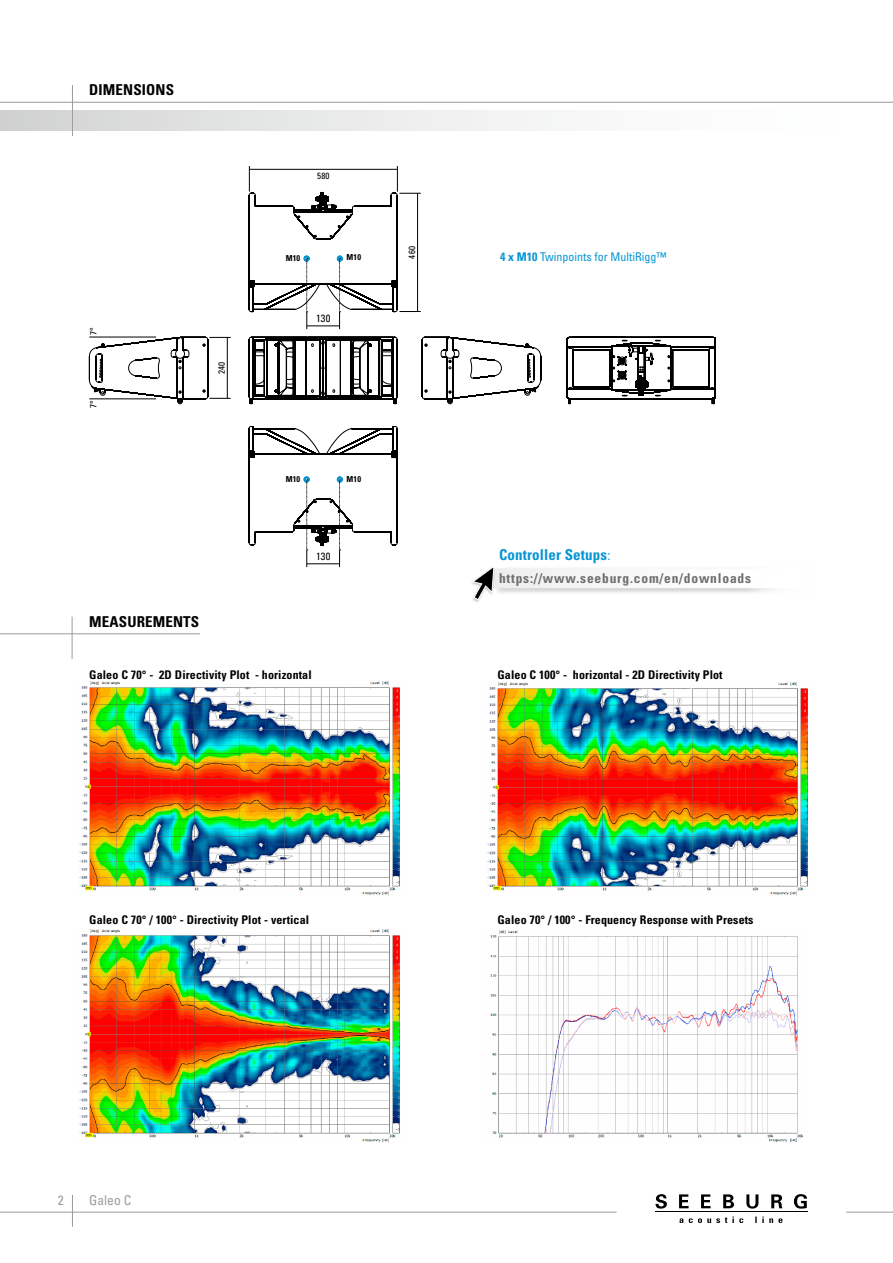
<style>
.page{position:relative;width:893px;height:1263px;background:#fff}
.page>*{position:absolute;margin:0;border:0;box-sizing:border-box;transform-origin:0 0}
.t1{font:700 condensed 15px "Univers";letter-spacing:.01em;color:#000}
.t2{font:700 condensed 15px "Univers";letter-spacing:.01em;color:#0795d4}
.t3{font:700 condensed 13.5px "Univers";letter-spacing:.06em;color:#6e6e6e}
.t4{font:condensed 13.5px "Univers";color:#9c9c9d}
.t5{font:700 condensed 12px "Univers";letter-spacing:.01em;color:#000}
.t6{font:condensed 12px "Univers";color:#0795d4}
.t7{font:condensed 10.5px "Univers";letter-spacing:.02em;color:#000}
.t8{font:condensed 9px "Univers LT";letter-spacing:.02em;color:#000}
.t9{font:700 condensed 8.25px "Univers";letter-spacing:.02em;color:#000}
.s1{font-weight:700}
.s2{font-weight:400;font-size:13.5px}
</style>
<div class="page">
<hr style="left:0;top:1212px;width:617px;height:1px;background:#9c9c9d">
<hr style="left:846px;top:1212px;width:47px;height:1px;background:#9c9c9d">
<hr style="left:655px;top:1211px;width:152px;height:1px;background:#000">
<svg style="left:679px;top:1216px;width:103px;height:7px"></svg>
<svg style="left:655px;top:1194px;width:12px;height:14px"></svg>
<svg style="left:679px;top:1194px;width:10px;height:14px"></svg>
<svg style="left:701px;top:1194px;width:10px;height:14px"></svg>
<svg style="left:723px;top:1194px;width:11px;height:14px"></svg>
<svg style="left:746px;top:1194px;width:12px;height:14px"></svg>
<svg style="left:771px;top:1194px;width:11px;height:14px"></svg>
<svg style="left:794px;top:1194px;width:13px;height:14px"></svg>
<hr style="left:72px;top:1195px;width:1px;height:32px;background:#9c9c9d">
<div style="left:0;top:111px;width:893px;height:19px;background:linear-gradient(to right,#d5d6d6,#fff)"></div>
<hr style="left:0;top:102px;width:893px;height:1px;background:#9c9c9d">
<hr style="left:72px;top:85px;width:1px;height:51px;background:#9c9c9d">
<img style="left:487px;top:682px;width:321px;height:214px">
<img style="left:79px;top:681px;width:321px;height:214px">
<img style="left:79px;top:929px;width:321px;height:214px">
<hr style="left:0;top:633px;width:200px;height:1px;background:#9c9c9d">
<hr style="left:72px;top:617px;width:1px;height:42px;background:#9c9c9d">
<svg style="left:89px;top:337px;width:142px;height:67px"></svg>
<svg style="left:249px;top:337px;width:148px;height:67px"></svg>
<svg style="left:422px;top:337px;width:119px;height:67px"></svg>
<svg style="left:567px;top:337px;width:149px;height:67px"></svg>
<img style="left:490px;top:930px;width:313px;height:213px">
<svg style="left:249px;top:166px;width:172px;height:163px"></svg>
<svg style="left:249px;top:426px;width:148px;height:141px"></svg>
<svg style="left:472px;top:567px;width:300px;height:34px"></svg>
<p class="t1" style="left:89px;top:81px;width:86px">DIMENSIONS</p>
<p class="t8" style="left:317px;top:170px;width:14px">580</p>
<p class="t8" style="left:88px;top:335px;width:9px;rotate:-90deg">7°</p>
<p class="t8" style="left:88px;top:408px;width:9px;rotate:-90deg">7°</p>
<p class="t8" style="left:216px;top:374px;width:14px;rotate:-90deg">240</p>
<p class="t9" style="left:286px;top:253px;width:16px">M10</p>
<p class="t9" style="left:347px;top:252px;width:16px">M10</p>
<p class="t7" style="left:316px;top:311px;width:16px">130</p>
<p class="t9" style="left:286px;top:474px;width:16px">M10</p>
<p class="t9" style="left:347px;top:474px;width:16px">M10</p>
<p class="t1" style="left:89px;top:612px;width:40px">measuremen</p>
<p class="t1" style="left:183px;top:612px;width:16px">ts</p>
<p class="t7" style="left:316px;top:549px;width:16px">130</p>
<p class="t5" style="left:89px;top:667px;width:224px">Galeo C 70° - 2D Directivity Plot - horizontal</p>
<p class="t8" style="left:406px;top:259px;width:14px;rotate:-90deg">460</p>
<p class="t6" style="left:500px;top:249px;width:168px"><span class="s1">4 x M10</span> Twinpoints for MultiRigg™</p>
<p class="t2" style="left:499px;top:546px;width:113px">Controller Setups<span class="s2">:</span></p>
<p class="t3" style="left:499px;top:569px;width:254px">https://www.seeburg.com/en/downloads</p>
<p class="t5" style="left:497px;top:667px;width:227px">Galeo C 100° - horizontal - 2D Directivity Plot</p>
<p class="t5" style="left:89px;top:912px;width:221px">Galeo C 70° / 100° - Directivity Plot - vertical</p>
<p class="t5" style="left:497px;top:912px;width:258px">Galeo 70° / 100° - Frequency Response with Presets</p>
<p class="t4" style="left:58px;top:1191px;width:7px">2</p>
<p class="t4" style="left:89px;top:1191px;width:43px">Galeo C</p>
</div>
